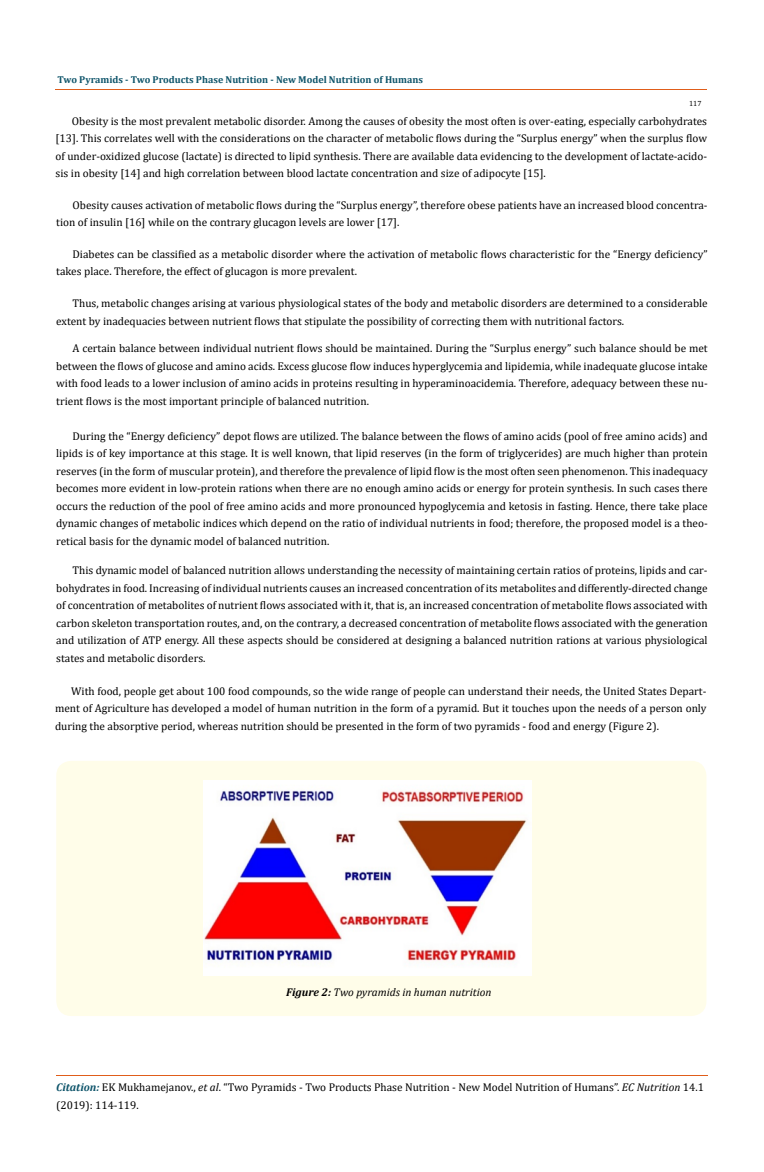
<style>
.page{position:relative;width:764px;height:1172px;background:#fff}
.page>*{position:absolute;margin:0;border:0;box-sizing:border-box;transform-origin:0 0}
.t1{font:11.25px/17.5px "Cambria";color:#000;text-align:justify}
.t2{font:italic 11.25px "Cambria";color:#000}
.t3{font:700 10px "Cambria";color:#0e546a}
.t4{font:7.5px "Cambria";color:#000}
.s1{font-weight:700}
.s2{font-weight:700;font-style:italic;color:#0e546a}
.s3{font-style:italic}
</style>
<div class="page">
<hr style="left:55px;top:89px;width:652px;height:1px;background:#e05d1a">
<hr style="left:56px;top:1074px;width:651px;height:1px;background:#e05d1a">
<div style="left:56px;top:760px;width:650px;height:255px;background:#fffde9;border-radius:15px"></div>
<img style="left:204px;top:780px;width:327px;height:195px">
<p class="t3" style="left:57px;top:72px;width:367px">Two Pyramids - Two Products Phase Nutrition - New Model Nutrition of Humans</p>
<p class="t4" style="left:689px;top:99px;width:14px">117</p>
<p class="t1" style="left:56px;top:112px;width:653px;text-indent:16px">Obesity is the most prevalent metabolic disorder. Among the causes of obesity the most often is over-eating, especially carbohydrates [13]. This correlates well with the considerations on the character of metabolic flows during the “Surplus energy” when the surplus flow of under-oxidized glucose (lactate) is directed to lipid synthesis. There are available data evidencing to the development of lactate-acido&shy;sis in obesity [14] and high correlation between blood lactate concentration and size of adipocyte [15].</p>
<p class="t1" style="left:56px;top:196px;width:653px;text-indent:16px">Obesity causes activation of metabolic flows during the “Surplus energy”, therefore obese patients have an increased blood concentra&shy;tion of insulin [16] while on the contrary glucagon levels are lower [17].</p>
<p class="t1" style="left:56px;top:245px;width:653px;text-indent:16px">Diabetes can be classified as a metabolic disorder where the activation of metabolic flows characteristic for the “Energy deficiency” takes place. Therefore, the effect of glucagon is more prevalent.</p>
<p class="t1" style="left:56px;top:294px;width:653px;text-indent:16px">Thus, metabolic changes arising at various physiological states of the body and metabolic disorders are determined to a considerable extent by inadequacies between nutrient flows that stipulate the possibility of correcting them with nutritional factors.</p>
<p class="t1" style="left:56px;top:340px;width:653px;text-indent:16px">A certain balance between individual nutrient flows should be maintained. During the “Surplus energy” such balance should be met between the flows of glucose and amino acids. Excess glucose flow induces hyperglycemia and lipidemia, while inadequate glucose intake with food leads to a lower inclusion of amino acids in proteins resulting in hyperaminoacidemia. Therefore, adequacy between these nu&shy;trient flows is the most important principle of balanced nutrition.</p>
<p class="t1" style="left:56px;top:427px;width:653px;text-indent:16px">During the “Energy deficiency” depot flows are utilized. The balance between the flows of amino acids (pool of free amino acids) and lipids is of key importance at this stage. It is well known, that lipid reserves (in the form of triglycerides) are much higher than protein reserves (in the form of muscular protein), and therefore the prevalence of lipid flow is the most often seen phenomenon. This inadequacy becomes more evident in low-protein rations when there are no enough amino acids or energy for protein synthesis. In such cases there occurs the reduction of the pool of free amino acids and more pronounced hypoglycemia and ketosis in fasting. Hence, there take place dynamic changes of metabolic indices which depend on the ratio of individual nutrients in food; therefore, the proposed model is a theo&shy;retical basis for the dynamic model of balanced nutrition.</p>
<p class="t1" style="left:56px;top:561px;width:653px;text-indent:16px">This dynamic model of balanced nutrition allows understanding the necessity of maintaining certain ratios of proteins, lipids and car&shy;bohydrates in food. Increasing of individual nutrients causes an increased concentration of its metabolites and differently-directed change of concentration of metabolites of nutrient flows associated with it, that is, an increased concentration of metabolite flows associated with carbon skeleton transportation routes, and, on the contrary, a decreased concentration of metabolite flows associated with the generation and utilization of ATP energy. All these aspects should be considered at designing a balanced nutrition rations at various physiological states and metabolic disorders.</p>
<p class="t1" style="left:55px;top:682px;width:653px;text-indent:16px">With food, people get about 100 food compounds, so the wide range of people can understand their needs, the United States Depart&shy;ment of Agriculture has developed a model of human nutrition in the form of a pyramid. But it touches upon the needs of a person only during the absorptive period, whereas nutrition should be presented in the form of two pyramids - food and energy (Figure 2).</p>
<p class="t2" style="left:286px;top:984px;width:207px"><span class="s1">Figure 2:</span> Two pyramids in human nutrition</p>
<p class="t1" style="left:56px;top:1078px;width:649px"><span class="s2">Citation:</span> EK Mukhamejanov., <span class="s3">et al</span>. “Two Pyramids - Two Products Phase Nutrition - New Model Nutrition of Humans”. <span class="s3">EC Nutrition</span> 14.1 (2019): 114-119.</p>
</div>
